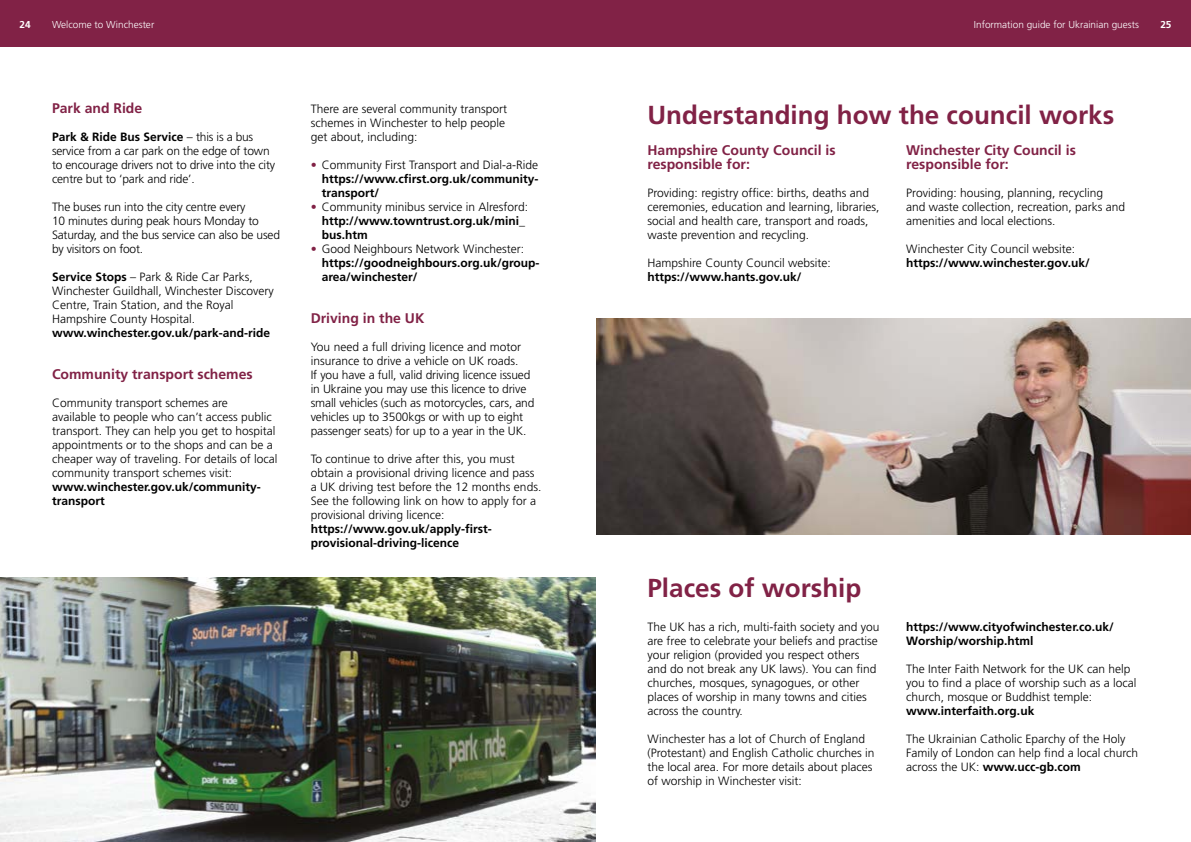
<style>
.page{position:relative;width:1191px;height:842px;background:#fff}
.page>*{position:absolute;margin:0;border:0;box-sizing:border-box;transform-origin:0 0}
.t1{font:700 26px "Frutiger";color:#812246}
.t2{font:700 14px/14px "Frutiger";color:#812246}
.t3{font:300 12px/14px "Frutiger";color:#000}
.t4{font:700 12px/14px "Frutiger";color:#000}
.t5{font:300 10px "Frutiger";color:#fff}
.t6{font:700 10px "Frutiger";color:#fff}
.s1{font-weight:700}
.s2{font-weight:300;color:#812246}
.s3{font-weight:300}
</style>
<div class="page">
<div style="left:0;top:0;width:1191px;height:47px;background:#812246"></div>
<img style="left:596px;top:318px;width:595px;height:216px">
<img style="left:0;top:577px;width:595px;height:265px">
<p class="t6" style="left:20px;top:19px;width:13px">24</p>
<p class="t5" style="left:52px;top:19px;width:104px">Welcome to Winchester</p>
<p class="t5" style="left:974px;top:19px;width:167px">Information guide for Ukrainian guests</p>
<p class="t6" style="left:1160px;top:19px;width:13px">25</p>
<p class="t2" style="left:52px;top:101px;width:92px">Park and Ride</p>
<p class="t3" style="left:52px;top:130px;width:225px"><span class="s1">Park &amp; Ride Bus Service</span> – this is a bus service from a car park on the edge of town to encourage drivers not to drive into the city centre but to ‘park and ride’.</p>
<p class="t3" style="left:52px;top:200px;width:229px">The buses run into the city centre every<br>10 minutes during peak hours Monday to Saturday, and the bus service can also be used by visitors on foot.</p>
<p class="t3" style="left:52px;top:270px;width:223px"><span class="s1">Service Stops</span> – Park &amp; Ride Car Parks, Winchester Guildhall, Winchester Discovery Centre, Train Station, and the Royal Hampshire County Hospital.</p>
<p class="t4" style="left:52px;top:326px;width:220px">www.winchester.gov.uk/park-and-ride</p>
<p class="t2" style="left:52px;top:367px;width:202px">Community transport schemes</p>
<p class="t3" style="left:52px;top:396px;width:227px">Community transport schemes are<br>available to people who can’t access public transport. They can help you get to hospital appointments or to the shops and can be a cheaper way of traveling. For details of local community transport schemes visit:</p>
<p class="t4" style="left:52px;top:480px;width:210px">www.winchester.gov.uk/community&shy;transport</p>
<p class="t3" style="left:311px;top:102px;width:198px">There are several community transport schemes in Winchester to help people get about, including:</p>
<p class="t4" style="left:322px;top:158px;width:218px;text-align:justify;text-indent:-11px"><span class="s2">•</span> <span class="s3">Community First Transport and Dial-a-Ride </span>https://www.cfirst.org.uk/community&shy;transport/</p>
<p class="t4" style="left:322px;top:200px;width:208px;text-indent:-11px"><span class="s2">•</span> <span class="s3">Community minibus service in Alresford: </span>http://www.towntrust.org.uk/mini_ bus.htm</p>
<p class="t4" style="left:322px;top:242px;width:219px;text-indent:-11px"><span class="s2">•</span> <span class="s3">Good Neighbours Network Winchester: </span>https://goodneighbours.org.uk/group&shy;area/winchester/</p>
<p class="t2" style="left:311px;top:311px;width:115px">Driving in the UK</p>
<p class="t3" style="left:311px;top:340px;width:225px">You need a full driving licence and motor insurance to drive a vehicle on UK roads.<br>If you have a full, valid driving licence issued in Ukraine you may use this licence to drive small vehicles (such as motorcycles, cars, and vehicles up to 3500kgs or with up to eight passenger seats) for up to a year in the UK.</p>
<p class="t3" style="left:311px;top:452px;width:232px">To continue to drive after this, you must obtain a provisional driving licence and pass a UK driving test before the 12 months ends.<br>See the following link on how to apply for a provisional driving licence:</p>
<p class="t4" style="left:311px;top:522px;width:183px">https://www.gov.uk/apply-first&shy;provisional-driving-licence</p>
<h1 class="t1" style="left:647px;top:99px;width:468px">Understanding how the council works</h1>
<p class="t2" style="left:647px;top:143px;width:189px">Hampshire County Council is responsible for:</p>
<p class="t3" style="left:647px;top:186px;width:234px">Providing: registry office: births, deaths and ceremonies, education and learning, libraries, social and health care, transport and roads, waste prevention and recycling.</p>
<p class="t3" style="left:647px;top:256px;width:185px">Hampshire County Council website:</p>
<p class="t4" style="left:647px;top:270px;width:155px">https://www.hants.gov.uk/</p>
<p class="t2" style="left:906px;top:143px;width:171px">Winchester City Council is responsible for:</p>
<p class="t3" style="left:906px;top:186px;width:220px">Providing: housing, planning, recycling and waste collection, recreation, parks and amenities and local elections.</p>
<p class="t3" style="left:906px;top:242px;width:170px">Winchester City Council website:</p>
<p class="t4" style="left:906px;top:256px;width:185px">https://www.winchester.gov.uk/</p>
<h1 class="t1" style="left:647px;top:573px;width:215px">Places of worship</h1>
<p class="t3" style="left:647px;top:620px;width:234px">The UK has a rich, multi-faith society and you are free to celebrate your beliefs and practise your religion (provided you respect others and do not break any UK laws). You can find churches, mosques, synagogues, or other places of worship in many towns and cities across the country.</p>
<p class="t3" style="left:647px;top:732px;width:228px">Winchester has a lot of Church of England (Protestant) and English Catholic churches in the local area. For more details about places of worship in Winchester visit:</p>
<p class="t4" style="left:906px;top:620px;width:209px">https://www.cityofwinchester.co.uk/<br>Worship/worship.html</p>
<p class="t3" style="left:906px;top:662px;width:232px">The Inter Faith Network for the UK can help you to find a place of worship such as a local church, mosque or Buddhist temple:</p>
<p class="t4" style="left:906px;top:704px;width:130px">www.interfaith.org.uk</p>
<p class="t3" style="left:906px;top:732px;width:233px">The Ukrainian Catholic Eparchy of the Holy<br>Family of London can help find a local church across the UK: <span class="s1">www.ucc-gb.com</span></p>
</div>
